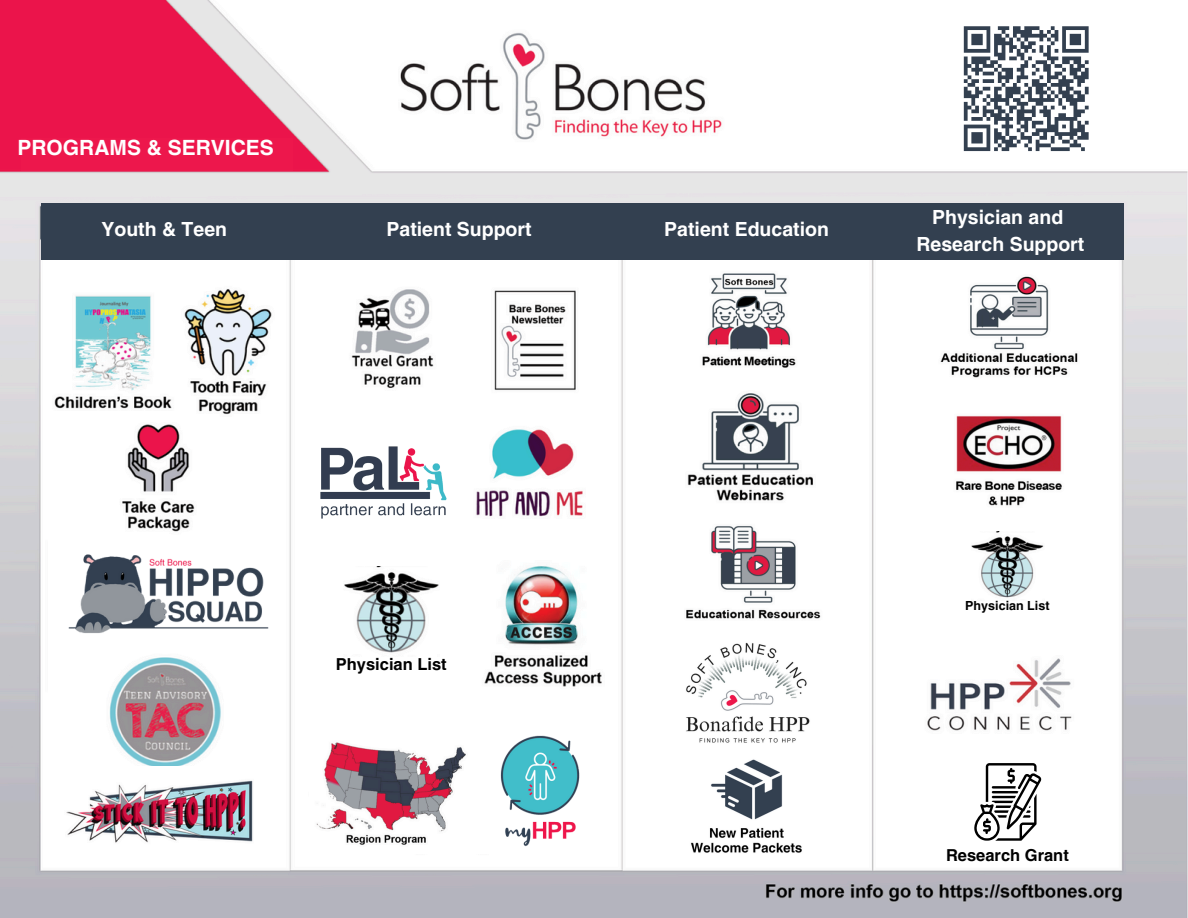
<style>
.page{position:relative;width:1188px;height:918px;background:#fff}
.page>*{position:absolute;margin:0;border:0;box-sizing:border-box;transform-origin:0 0}
.t1{font:700 21px "Helvetica LT Pro";color:#fff}
.t2{font:700 19.5px/27px "Helvetica LT Pro";color:#fff;text-align:center}
.t3{font:700 16.5px "Helvetica LT Pro";color:#000}
.t4{font:700 12.6px "Helvetica LT Pro";color:#000}
</style>
<div class="page">
<img style="left:0;top:0;width:1188px;height:918px">
<div style="left:48px;top:253px;width:232px;height:600px;background:#fff"></div>
<div style="left:301px;top:253px;width:308px;height:600px;background:#fff"></div>
<div style="left:631px;top:253px;width:231px;height:600px;background:#fff"></div>
<div style="left:884px;top:253px;width:231px;height:600px;background:#fff"></div>
<div style="left:41px;top:203px;width:1083px;height:56px;background:#334050"></div>
<img style="left:46px;top:275px;width:237px;height:153px">
<img style="left:117px;top:422px;width:80px;height:110px">
<img style="left:109px;top:657px;width:112px;height:109px">
<img style="left:48px;top:780px;width:219px;height:79px">
<img style="left:351px;top:289px;width:83px;height:99px">
<img style="left:494px;top:290px;width:82px;height:100px">
<img style="left:476px;top:429px;width:107px;height:88px">
<img style="left:484px;top:566px;width:118px;height:121px">
<img style="left:344px;top:567px;width:95px;height:86px">
<img style="left:316px;top:742px;width:150px;height:103px">
<img style="left:500px;top:735px;width:80px;height:112px">
<img style="left:320px;top:446px;width:127px;height:73px">
<img style="left:702px;top:273px;width:94px;height:95px">
<img style="left:687px;top:393px;width:126px;height:108px">
<img style="left:686px;top:526px;width:135px;height:93px">
<img style="left:686px;top:642px;width:124px;height:101px">
<img style="left:689px;top:759px;width:117px;height:100px">
<img style="left:940px;top:276px;width:138px;height:102px">
<img style="left:956px;top:415px;width:106px;height:91px">
<img style="left:927px;top:658px;width:145px;height:73px">
<img style="left:971px;top:532px;width:73px;height:66px">
<div style="left:21px;top:138px;width:272px;height:32px;background:#ed174c"></div>
<svg style="left:974px;top:763px;width:67px;height:78px"></svg>
<img style="left:68px;top:554px;width:201px;height:79px">
<div style="left:956px;top:19px;width:140px;height:140px;background:#fff"></div>
<svg style="left:931px;top:24px;width:224px;height:129px"></svg>
<h2 class="t1" style="left:17px;top:140px;width:258px">PROGRAMS &amp; SERVICES</h2>
<p class="t2" style="left:101px;top:217px;width:127px">Youth &amp; Teen</p>
<p class="t2" style="left:387px;top:217px;width:147px">Patient Support</p>
<h1 class="t2" style="left:664px;top:217px;width:166px">Patient Education</h1>
<p class="t2" style="left:917px;top:206px;width:169px">Physician and<br>Research Support</p>
<h2 class="t3" style="left:336px;top:658px;width:112px">Physician List</h2>
<h2 class="t4" style="left:965px;top:601px;width:86px">Physician List</h2>
<h2 class="t3" style="left:946px;top:849px;width:124px">Research Grant</h2>
</div>
